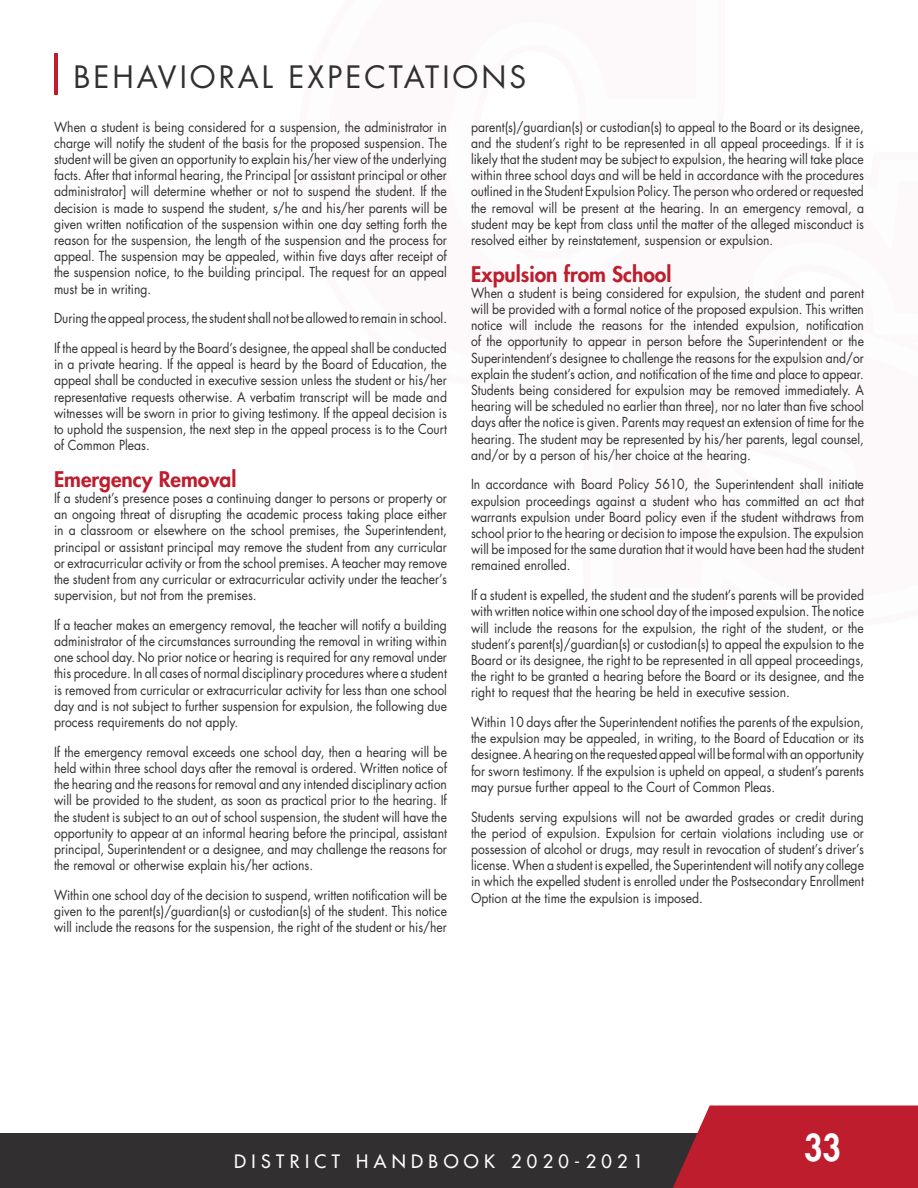
<style>
.page{position:relative;width:918px;height:1188px;background:#fff}
.page>*{position:absolute;margin:0;border:0;box-sizing:border-box;transform-origin:0 0}
.t1{font:800 36px "Futura";color:#fff;scale:.89 1}
.t2{font:30px "Futura";letter-spacing:.1em;color:#312f30}
.t3{font:800 21px "Futura";color:#be1d2d}
.t4{font:18px "Futura";letter-spacing:.3em;color:#fff}
.t5{font:13.5px/16.2px "Futura";color:#312f30;text-align:justify;scale:.9 1}
</style>
<div class="page">
<div style="left:0;top:1134px;width:918px;height:54px;background:#312f30"></div>
<svg style="left:673px;top:1105px;width:245px;height:83px;background:#bb2837"></svg>
<hr style="left:54px;top:54px;width:4px;height:41px;background:#be1d2d">
<h2 class="t2" style="left:74px;top:56px;width:454px">BEHAVIORAL EXPECTATIONS</h2>
<p class="t5" style="left:54px;top:118px;width:438px">When a student is being considered for a suspension, the administrator in charge will notify the student of the basis for the proposed suspension. The student will be given an opportunity to explain his/her view of the underlying facts. After that informal hearing, the Principal [or assistant principal or other administrator] will determine whether or not to suspend the student. If the decision is made to suspend the student, s/he and his/her parents will be given written notification of the suspension within one day setting forth the reason for the suspension, the length of the suspension and the process for appeal. The suspension may be appealed, within five days after receipt of the suspension notice, to the building principal. The request for an appeal must be in writing.</p>
<p class="t5" style="left:54px;top:303px;width:438px;line-height:29.7px">During the appeal process, the student shall not be allowed to remain in school.<br>If the appeal is heard by the Board’s designee, the appeal shall be conducted</p>
<p class="t5" style="left:54px;top:356px;width:438px">in a private hearing. If the appeal is heard by the Board of Education, the appeal shall be conducted in executive session unless the student or his/her representative requests otherwise. A verbatim transcript will be made and witnesses will be sworn in prior to giving testimony. If the appeal decision is to uphold the suspension, the next step in the appeal process is to the Court of Common Pleas.</p>
<h3 class="t3" style="left:54px;top:465px;width:184px">Emergency Removal</h3>
<p class="t5" style="left:54px;top:490px;width:438px">If a student’s presence poses a continuing danger to persons or property or an ongoing threat of disrupting the academic process taking place either in a classroom or elsewhere on the school premises, the Superintendent, principal or assistant principal may remove the student from any curricular or extracurricular activity or from the school premises. A teacher may remove the student from any curricular or extracurricular activity under the teacher’s supervision, but not from the premises.</p>
<p class="t5" style="left:54px;top:617px;width:438px">If a teacher makes an emergency removal, the teacher will notify a building administrator of the circumstances surrounding the removal in writing within one school day. No prior notice or hearing is required for any removal under this procedure. In all cases of normal disciplinary procedures where a student is removed from curricular or extracurricular activity for less than one school day and is not subject to further suspension for expulsion, the following due process requirements do not apply.</p>
<p class="t5" style="left:54px;top:743px;width:438px">If the emergency removal exceeds one school day, then a hearing will be held within three school days after the removal is ordered. Written notice of the hearing and the reasons for removal and any intended disciplinary action will be provided to the student, as soon as practical prior to the hearing. If the student is subject to an out of school suspension, the student will have the opportunity to appear at an informal hearing before the principal, assistant principal, Superintendent or a designee, and may challenge the reasons for the removal or otherwise explain his/her actions.</p>
<p class="t5" style="left:54px;top:887px;width:438px">Within one school day of the decision to suspend, written notification will be given to the parent(s)/guardian(s) or custodian(s) of the student. This notice will include the reasons for the suspension, the right of the student or his/her</p>
<p class="t5" style="left:471px;top:118px;width:438px">parent(s)/guardian(s) or custodian(s) to appeal to the Board or its designee, and the student’s right to be represented in all appeal proceedings. If it is likely that the student may be subject to expulsion, the hearing will take place within three school days and will be held in accordance with the procedures outlined in the Student Expulsion Policy. The person who ordered or requested the removal will be present at the hearing. In an emergency removal, a student may be kept from class until the matter of the alleged misconduct is resolved either by reinstatement, suspension or expulsion.</p>
<h3 class="t3" style="left:471px;top:260px;width:202px">Expulsion from School</h3>
<p class="t5" style="left:471px;top:284px;width:438px">When a student is being considered for expulsion, the student and parent will be provided with a formal notice of the proposed expulsion. This written notice will include the reasons for the intended expulsion, notification of the opportunity to appear in person before the Superintendent or the Superintendent’s designee to challenge the reasons for the expulsion and/or explain the student’s action, and notification of the time and place to appear.<br>Students being considered for expulsion may be removed immediately. A hearing will be scheduled no earlier than three), nor no later than five school days after the notice is given. Parents may request an extension of time for the hearing. The student may be represented by his/her parents, legal counsel, and/or by a person of his/her choice at the hearing.</p>
<p class="t5" style="left:471px;top:476px;width:438px">In accordance with Board Policy 5610, the Superintendent shall initiate expulsion proceedings against a student who has committed an act that warrants expulsion under Board policy even if the student withdraws from school prior to the hearing or decision to impose the expulsion. The expulsion will be imposed for the same duration that it would have been had the student remained enrolled.</p>
<p class="t5" style="left:471px;top:587px;width:438px">If a student is expelled, the student and the student’s parents will be provided with written notice within one school day of the imposed expulsion. The notice will include the reasons for the expulsion, the right of the student, or the student’s parent(s)/guardian(s) or custodian(s) to appeal the expulsion to the Board or its designee, the right to be represented in all appeal proceedings, the right to be granted a hearing before the Board or its designee, and the right to request that the hearing be held in executive session.</p>
<p class="t5" style="left:471px;top:714px;width:438px">Within 10 days after the Superintendent notifies the parents of the expulsion, the expulsion may be appealed, in writing, to the Board of Education or its designee. A hearing on the requested appeal will be formal with an opportunity for sworn testimony. If the expulsion is upheld on appeal, a student’s parents may pursue further appeal to the Court of Common Pleas.</p>
<p class="t5" style="left:471px;top:808px;width:438px">Students serving expulsions will not be awarded grades or credit during the period of expulsion. Expulsion for certain violations including use or possession of alcohol or drugs, may result in revocation of student’s driver’s license. When a student is expelled, the Superintendent will notify any college in which the expelled student is enrolled under the Postsecondary Enrollment Option at the time the expulsion is imposed.</p>
<h3 class="t4" style="left:234px;top:1150px;width:411px">DISTRICT HANDBOOK 2020-2021</h3>
<h1 class="t1" style="left:804px;top:1124px;width:43px">33</h1>
</div>
